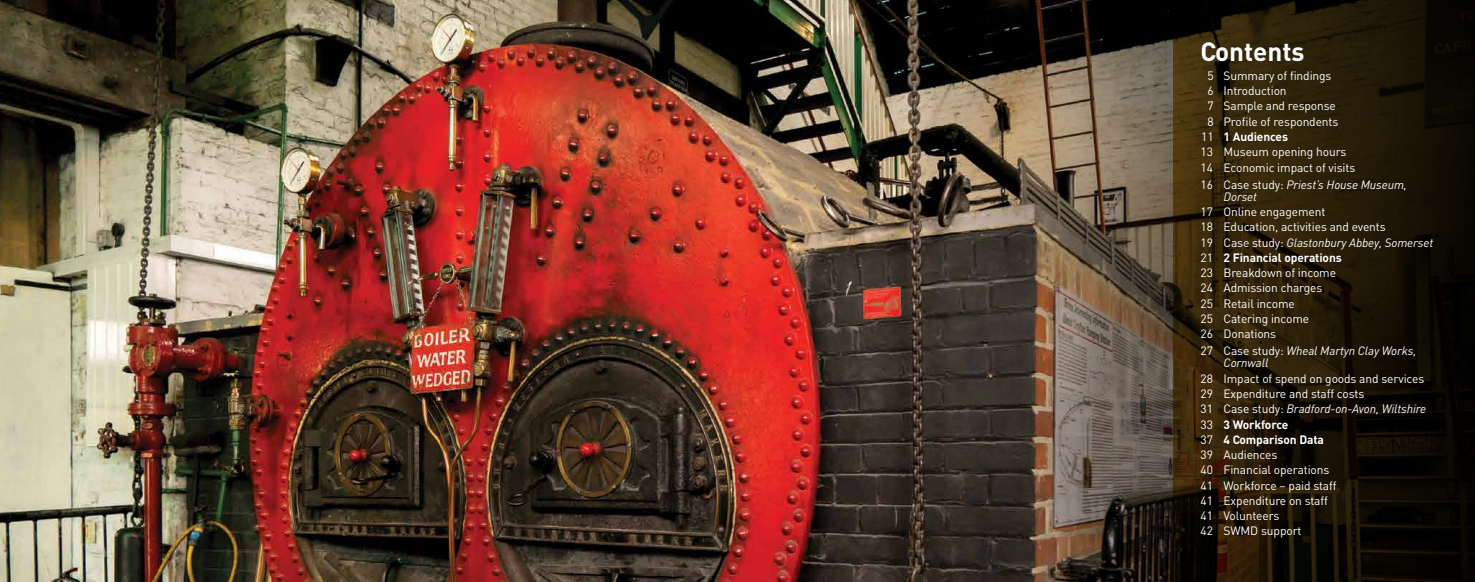
<style>
.page{position:relative;width:1475px;height:582px;background:#fff}
.page>*{position:absolute;margin:0;border:0;box-sizing:border-box;transform-origin:0 0}
.t1{font:700 26px "DIN";color:#fff}
.t2{font:12px/15.2px "DIN";letter-spacing:-.01em;color:#fff}
.t3{font:italic 12px/12px "DIN";letter-spacing:-.01em;color:#fff}
.t4{font:700 12px "DIN";letter-spacing:-.01em;color:#fff}
.s1{font-weight:400}
.s2{font-style:normal}
.s3{font-style:italic}
.s4{font-weight:700}
</style>
<div class="page">
<img style="left:0;top:0;width:737px;height:581px">
<img style="left:737px;top:0;width:435px;height:581px">
<svg style="left:1172px;top:0;width:302px;height:581px;background:#1f1606"></svg>
<h1 class="t1" style="left:1200px;top:34px;width:106px">Contents</h1>
<p class="t2" style="left:1207px;top:68px;width:126px">5 Summary of findings</p>
<p class="t2" style="left:1207px;top:83px;width:81px">6 Introduction</p>
<p class="t2" style="left:1207px;top:99px;width:130px">7 Sample and response</p>
<p class="t2" style="left:1207px;top:114px;width:132px">8 Profile of respondents</p>
<p class="t4" style="left:1200px;top:128px;width:88px"><span class="s1">11</span> 1 Audiences</p>
<p class="t2" style="left:1200px;top:144px;width:147px">13 Museum opening hours</p>
<p class="t2" style="left:1200px;top:160px;width:156px">14 Economic impact of visits</p>
<p class="t3" style="left:1223px;top:178px;width:185px;text-indent:-23px"><span class="s2">16 Case study:</span> Priest’s House Museum,<br>Dorset</p>
<p class="t2" style="left:1200px;top:204px;width:234px">17 Online engagement<br>18 Education, activities and events<br>19 Case study: <span class="s3">Glastonbury Abbey, Somerset<br></span>21 <span class="s4">2 Financial operations<br></span>23 Breakdown of income<br>24 Admission charges<br>25 Retail income<br>25 Catering income<br>26 Donations</p>
<p class="t3" style="left:1223px;top:344px;width:194px;text-indent:-23px"><span class="s2">27 Case study:</span> Wheal Martyn Clay Works,<br>Cornwall</p>
<p class="t2" style="left:1200px;top:370px;width:227px">28 Impact of spend on goods and services<br>29 Expenditure and staff costs<br>31 Case study: <span class="s3">Bradford-on-Avon, Wiltshire<br></span>33 <span class="s4">3 Workforce<br></span>37 <span class="s4">4 Comparison Data<br></span>39 Audiences<br>40 Financial operations<br>41 Workforce – paid staff<br>41 Expenditure on staff<br>41 Volunteers<br>42 SWMD support</p>
</div>
